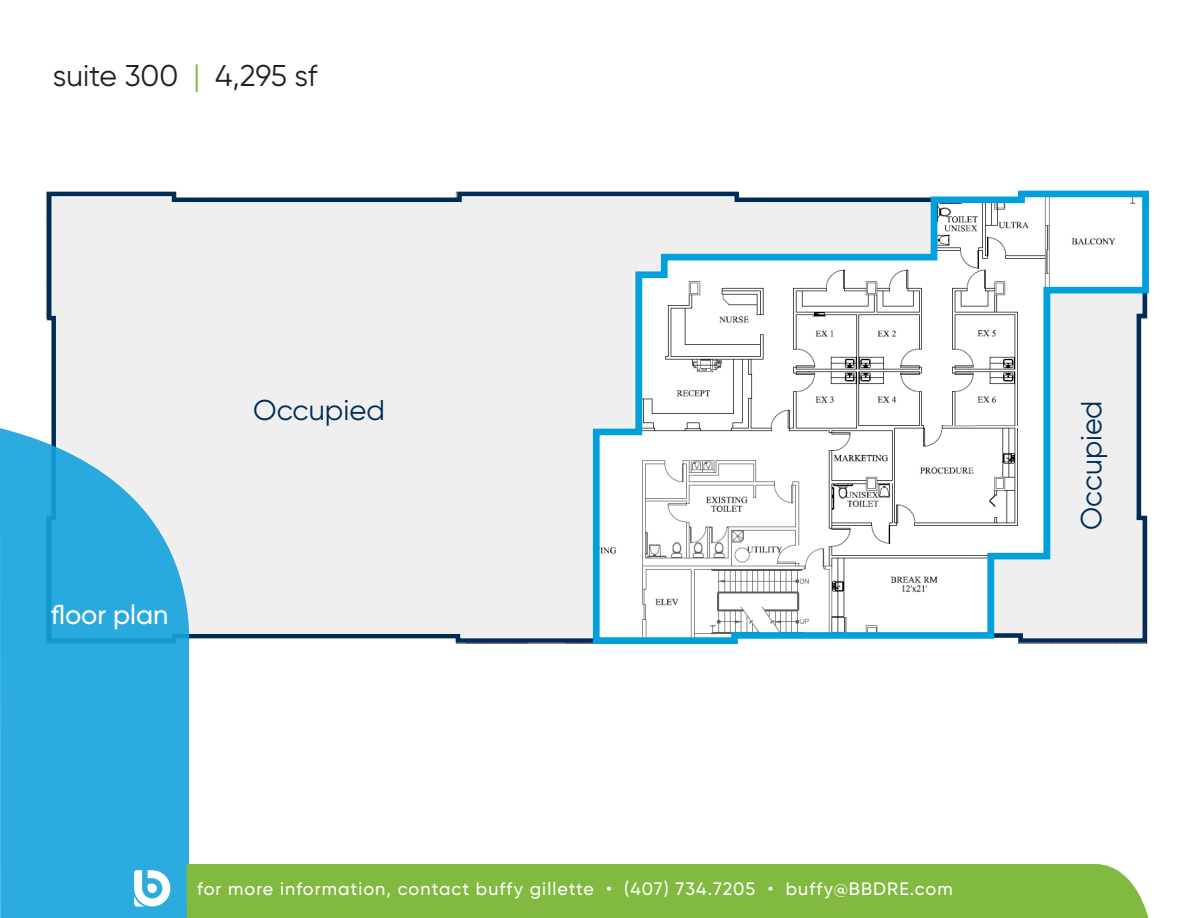
<style>
.page{position:relative;width:1188px;height:918px;background:#fff}
.page>*{position:absolute;margin:0;border:0;box-sizing:border-box;transform-origin:0 0}
.t1{font:30px "Gilroy";color:#231f20}
.t2{font:29.1px "Gilroy";color:#002d56}
.t3{font:28.65px "Gilroy";color:#002d56}
.t4{font:500 27px "Gilroy";color:#fff}
.t5{font:500 18px "Gilroy";letter-spacing:.06em;color:#fff}
.s1{color:#81b941}
</style>
<div class="page">
<div style="left:46px;top:191px;width:544px;height:453px;background:#efefef"></div>
<svg style="left:590px;top:190px;width:559px;height:454px"></svg>
<svg style="left:0;top:428px;width:189px;height:436px;background:#41b2df"></svg>
<svg style="left:0;top:864px;width:1148px;height:54px;background:#76b75a"></svg>
<svg style="left:134px;top:870px;width:36px;height:37px"></svg>
<p class="t1" style="left:53px;top:57px;width:266px">suite 300 <span class="s1">|</span> 4,295 sf</p>
<p class="t4" style="left:51px;top:598px;width:119px">floor plan</p>
<p class="t3" style="left:253px;top:392px;width:133px">Occupied</p>
<p class="t2" style="left:1073px;top:530px;width:131px;rotate:-90deg">Occupied</p>
<p class="t5" style="left:197px;top:878px;width:757px">for more information, contact buffy gillette • (407) 734.7205 • buffy@BBDRE.com</p>
</div>
